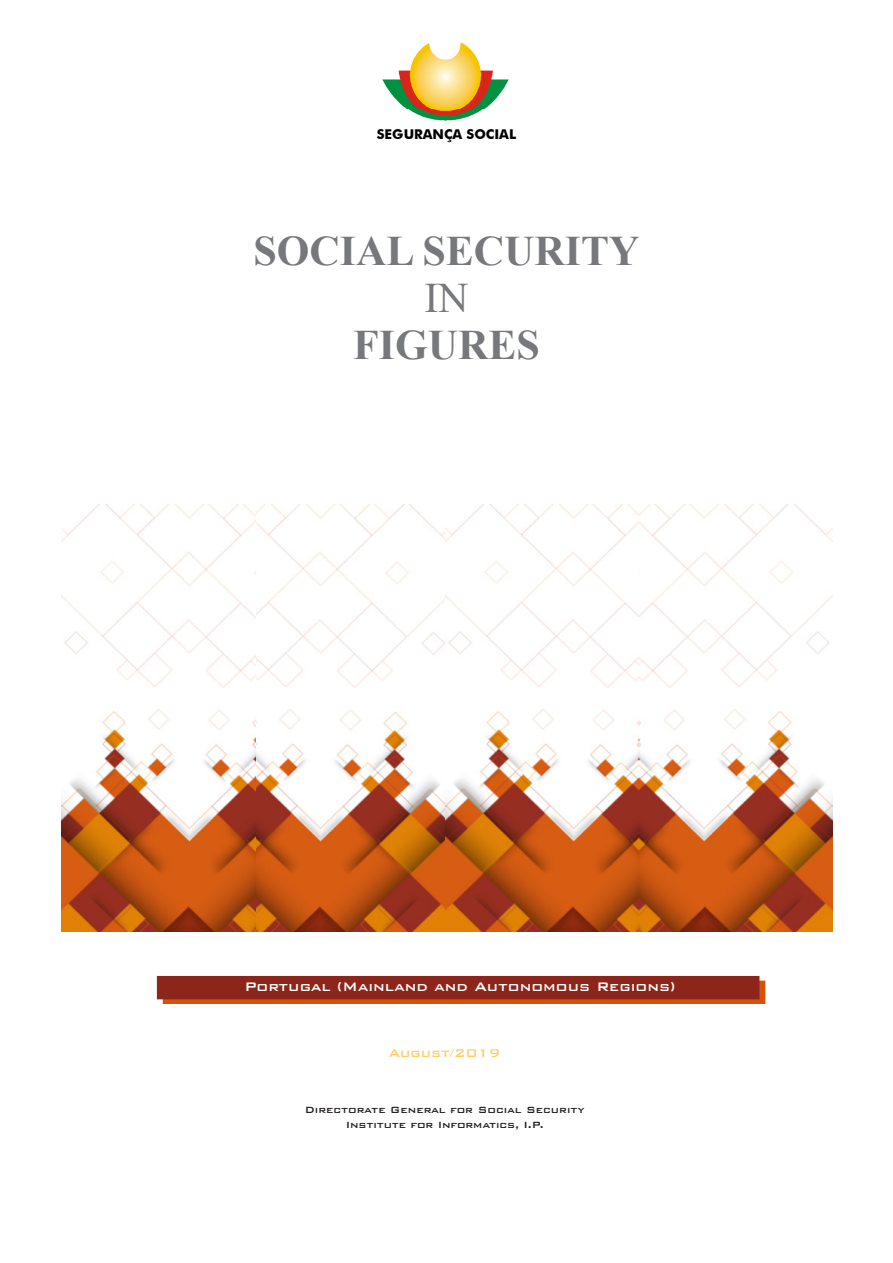
<style>
.page{position:relative;width:893px;height:1263px;background:#fff}
.page>*{position:absolute;margin:0;border:0;box-sizing:border-box;transform-origin:0 0}
.t1{font:700 42px "Times New Roman";color:#76787b}
.t2{font:42px "Times New Roman";color:#76787b}
.t3{font:500 16.5px "Bank Gothic BT";color:#fff}
.t4{font:500 15px "Bank Gothic BT";color:#fc6}
.t5{font:700 13.5px "Futura BT";color:#000}
.t6{font:500 12px "Bank Gothic BT";color:#231f20}
</style>
<div class="page">
<img style="left:383px;top:42px;width:125px;height:79px">
<div style="left:163px;top:980px;width:602px;height:24px;background:linear-gradient(to right,#d3520e,#d3520e);border:2px solid #d3520e"></div>
<div style="left:157px;top:976px;width:602px;height:23px;background:#8c261a"></div>
<img style="left:61px;top:505px;width:771px;height:426px">
<p class="t5" style="left:377px;top:126px;width:141px">SEGURANÇA SOCIAL</p>
<p class="t1" style="left:253px;top:221px;width:388px">SOCIAL SECURITY</p>
<p class="t2" style="left:424px;top:268px;width:46px">IN</p>
<p class="t1" style="left:353px;top:315px;width:188px">FIGURES</p>
<p class="t3" style="left:244px;top:978px;width:433px">Portugal (Mainland and Autonomous Regions)</p>
<p class="t4" style="left:389px;top:1044px;width:113px">August/2019</p>
<p class="t6" style="left:305px;top:1104px;width:282px">Directorate General for Social Security</p>
<p class="t6" style="left:346px;top:1118px;width:199px">Institute for Informatics, I.P.</p>
</div>
